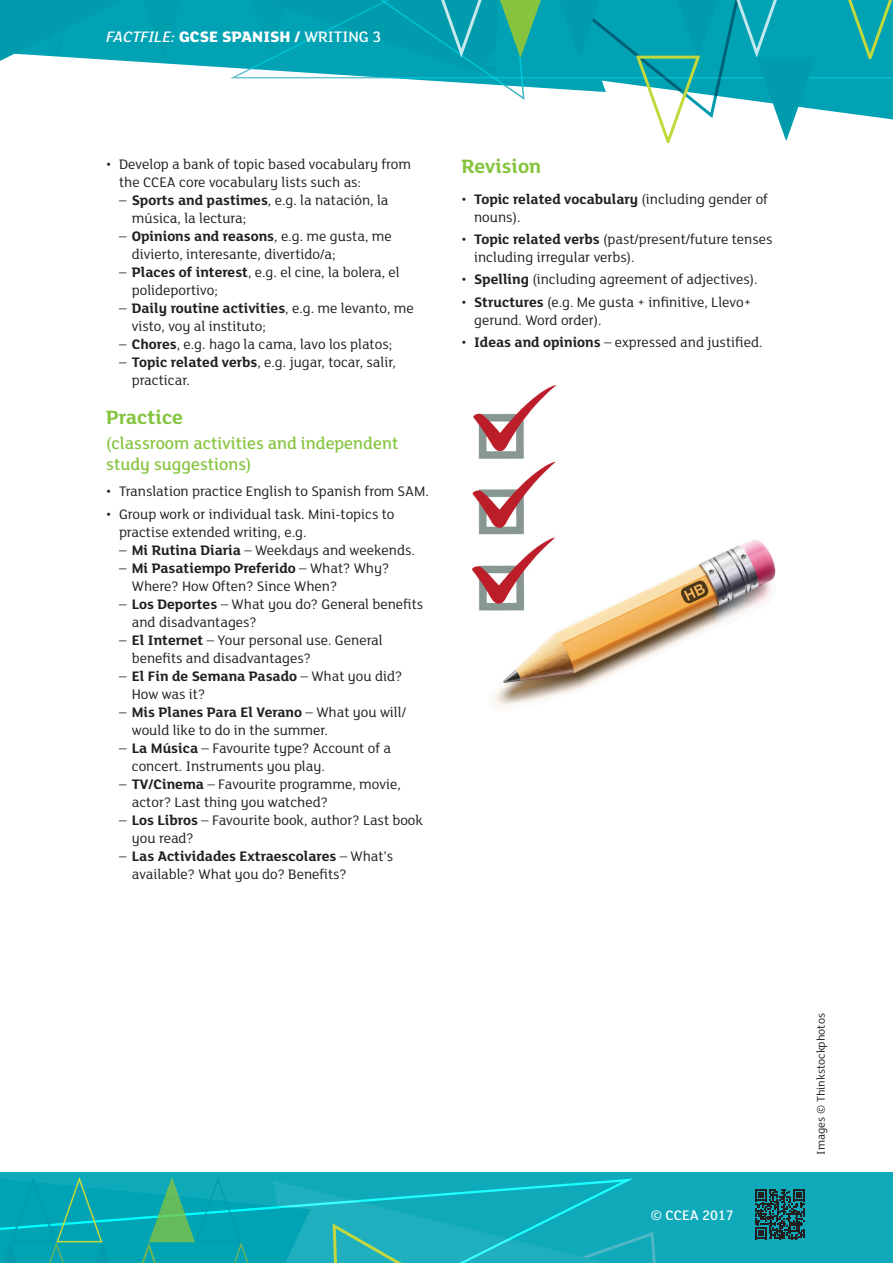
<style>
.page{position:relative;width:893px;height:1263px;background:#fff}
.page>*{position:absolute;margin:0;border:0;box-sizing:border-box;transform-origin:0 0}
.t1{font:700 21px "FS Lola";color:#86c43f}
.Subheads{font:500 18px/21px "FS Lola";color:#86c43f}
.t2{font:800 16.5px "FS Lola";color:#fff}
.t3{font:15px/18px "FS Lola";color:#231f20}
.t4{font:500 15px "FS Lola";color:#fff}
.t5{font:12px "FS Lola";color:#231f20}
.s1{font-weight:500;font-style:italic}
.s2{font-weight:500}
.s3{font-weight:700}
</style>
<div class="page">
<div style="left:0;top:1172px;width:893px;height:91px;background:#0faaba"></div>
<div style="left:189px;top:0;width:36px;height:68px;background:#00a2b3"></div>
<svg style="left:0;top:0;width:189px;height:65px;background:#16a7b7"></svg>
<svg style="left:225px;top:0;width:668px;height:144px"></svg>
<svg style="left:0;top:1177px;width:805px;height:86px"></svg>
<img style="left:472px;top:385px;width:304px;height:321px">
<p class="t2" style="left:200px;top:25px;width:102px">SE SPANISH /</p>
<p class="t2" style="left:107px;top:26px;width:276px"><span class="s1">FACTFILE:</span> GCE HISTORY OF A<span class="s2">W ITING 3</span></p>
<p class="t3" style="left:119px;top:154px;width:293px;text-indent:-13px">• Develop a bank of topic based vocabulary from the CCEA core vocabulary lists such as:</p>
<p class="t3" style="left:132px;top:190px;width:258px;text-indent:-13px">– <span class="s3">Sports and pastimes</span>, e.g. la natación, la música, la lectura;</p>
<p class="t3" style="left:132px;top:226px;width:262px;text-indent:-13px">– <span class="s3">Opinions and reasons</span>, e.g. me gusta, me divierto, interesante, divertido/a;</p>
<p class="t3" style="left:132px;top:262px;width:269px;text-indent:-13px">– <span class="s3">Places of interest</span>, e.g. el cine, la bolera, el polideportivo;</p>
<p class="t3" style="left:132px;top:298px;width:284px;text-indent:-13px">– <span class="s3">Daily routine activities</span>, e.g. me levanto, me visto, voy al instituto;</p>
<p class="t3" style="left:119px;top:334px;width:275px">– <span class="s3">Chores</span>, e.g. hago la cama, lavo los platos;</p>
<p class="t3" style="left:132px;top:352px;width:266px;text-indent:-13px">– <span class="s3">Topic related verbs</span>, e.g. jugar, tocar, salir, practicar.</p>
<h2 class="t1" style="left:106px;top:402px;width:78px">Practice</h2>
<p class="Subheads" style="left:106px;top:432px;width:294px">(classroom activities and independent study suggestions)</p>
<p class="t3" style="left:106px;top:482px;width:324px">• Translation practice English to Spanish from SAM.</p>
<p class="t3" style="left:119px;top:504px;width:277px;text-indent:-13px">• Group work or individual task. Mini-topics to practise extended writing, e.g.</p>
<p class="t3" style="left:119px;top:540px;width:297px">– <span class="s3">Mi Rutina Diaria</span> – Weekdays and weekends.</p>
<p class="t3" style="left:132px;top:558px;width:259px;text-indent:-13px">– <span class="s3">Mi Pasatiempo Preferido</span> – What? Why?<br>Where? How Often? Since When?</p>
<p class="t3" style="left:132px;top:594px;width:293px;text-indent:-13px">– <span class="s3">Los Deportes</span> – What you do? General benefits and disadvantages?</p>
<p class="t3" style="left:132px;top:630px;width:252px;text-indent:-13px">– <span class="s3">El Internet</span> – Your personal use. General benefits and disadvantages?</p>
<p class="t3" style="left:132px;top:666px;width:272px;text-indent:-13px">– <span class="s3">El Fin de Semana Pasado</span> – What you did?<br>How was it?</p>
<p class="t3" style="left:132px;top:702px;width:276px;text-indent:-13px">– <span class="s3">Mis Planes Para El Verano</span> – What you will/ would like to do in the summer.</p>
<p class="t3" style="left:132px;top:738px;width:261px;text-indent:-13px">– <span class="s3">La Música</span> – Favourite type? Account of a concert. Instruments you play.</p>
<p class="t3" style="left:132px;top:774px;width:270px;text-indent:-13px">– <span class="s3">TV/Cinema</span> – Favourite programme, movie, actor? Last thing you watched?</p>
<p class="t3" style="left:132px;top:810px;width:293px;text-indent:-13px">– <span class="s3">Los Libros</span> – Favourite book, author? Last book you read?</p>
<p class="t3" style="left:132px;top:846px;width:263px;text-indent:-13px">– <span class="s3">Las Actividades Extraescolares</span> – What’s available? What you do? Benefits?</p>
<h2 class="t1" style="left:461px;top:152px;width:81px">Revision</h2>
<p class="t3" style="left:474px;top:189px;width:295px;text-indent:-13px">• <span class="s3">Topic related vocabulary</span> (including gender of nouns).</p>
<p class="t3" style="left:474px;top:230px;width:300px;text-indent:-13px">• <span class="s3">Topic related verbs</span> (past/present/future tenses including irregular verbs).</p>
<p class="t3" style="left:461px;top:270px;width:298px">• <span class="s3">Spelling</span> (including agreement of adjectives).</p>
<p class="t3" style="left:474px;top:292px;width:279px;text-indent:-13px">• <span class="s3">Structures</span> (e.g. Me gusta + infinitive, Llevo+ gerund. Word order).</p>
<p class="t3" style="left:461px;top:332px;width:303px">• <span class="s3">Ideas and opinions</span> – expressed and justified.</p>
<p class="t4" style="left:651px;top:1206px;width:84px">© CCEA 2017</p>
<p class="t5" style="left:813px;top:1154px;width:143px;rotate:-90deg">Images © Thinkstockphotos</p>
</div>
